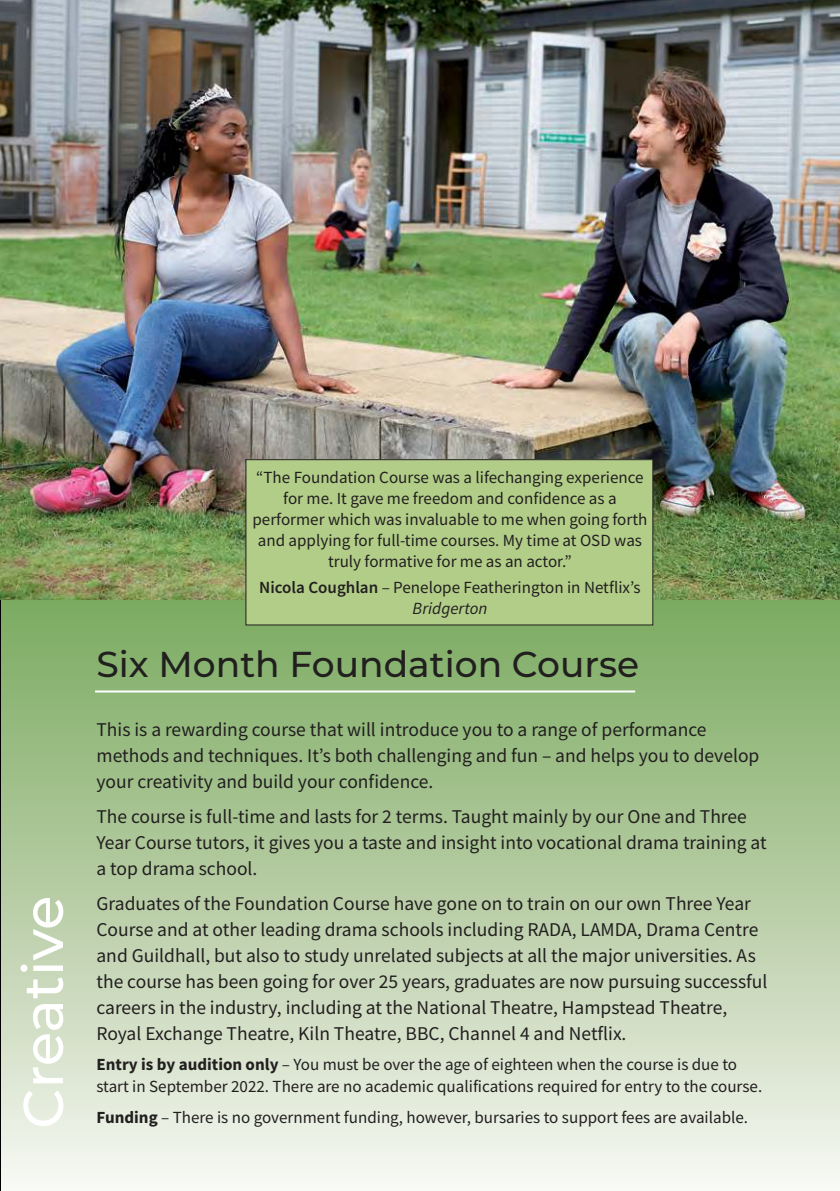
<style>
.page{position:relative;width:840px;height:1191px;background:#fff}
.page>*{position:absolute;margin:0;border:0;box-sizing:border-box;transform-origin:0 0}
.t1{font:500 56px "Montserrat";color:#fff}
.t2{font:500 36px "Montserrat";color:#221f1f}
.t3{font:19.6px/26px "Source Sans Pro";color:#221f1f}
.t4{font:17px/21px "Source Sans Pro";color:#221f1f;text-align:center}
.s1{font-weight:600}
.s2{font-style:italic}
.s3{font-weight:700}
</style>
<div class="page">
<img style="left:1px;top:600px;width:837px;height:585px">
<hr style="left:95px;top:690px;width:539px;height:2px;background:#fff">
<img style="left:0;top:600px;width:1px;height:591px">
<img style="left:0;top:0;width:839px;height:600px">
<div style="left:246px;top:460px;width:406px;height:165px;background:#b2cd88"></div>
<div style="left:245px;top:459px;width:407px;height:166px;border:1px solid #221f1f"></div>
<h1 class="t1" style="left:21px;top:1129px;width:235px;rotate:-90deg">Creative</h1>
<p class="t4" style="left:252px;top:468px;width:396px">“The Foundation Course was a lifechanging experience for me. It gave me freedom and confidence as a performer which was invaluable to me when going forth and applying for full-time courses. My time at OSD was truly formative for me as an actor.”</p>
<p class="t4" style="left:259px;top:578px;width:383px"><span class="s1">Nicola Coughlan</span> – Penelope Featherington in Netflix’s<br><span class="s2">Bridgerton</span></p>
<h2 class="t2" style="left:96px;top:649px;width:544px">Six Month Foundation Course</h2>
<p class="t3" style="left:96px;top:718px;width:664px">This is a rewarding course that will introduce you to a range of performance methods and techniques. It’s both challenging and fun – and helps you to develop your creativity and build your confidence.</p>
<p class="t3" style="left:96px;top:805px;width:671px">The course is full-time and lasts for 2 terms. Taught mainly by our One and Three<br>Year Course tutors, it gives you a taste and insight into vocational drama training at a top drama school.</p>
<p class="t3" style="left:96px;top:891px;width:672px">Graduates of the Foundation Course have gone on to train on our own Three Year Course and at other leading drama schools including RADA, LAMDA, Drama Centre and Guildhall, but also to study unrelated subjects at all the major universities. As the course has been going for over 25 years, graduates are now pursuing successful careers in the industry, including at the National Theatre, Hampstead Theatre, Royal Exchange Theatre, Kiln Theatre, BBC, Channel 4 and Netflix.</p>
<p class="t4" style="left:96px;top:1054px;width:667px;line-height:22px;text-align:left"><span class="s3">Entry is by audition only</span> – You must be over the age of eighteen when the course is due to start in September 2022. There are no academic qualifications required for entry to the course.</p>
<p class="t4" style="left:96px;top:1107px;width:652px"><span class="s3">Funding</span> – There is no government funding, however, bursaries to support fees are available.</p>
</div>
